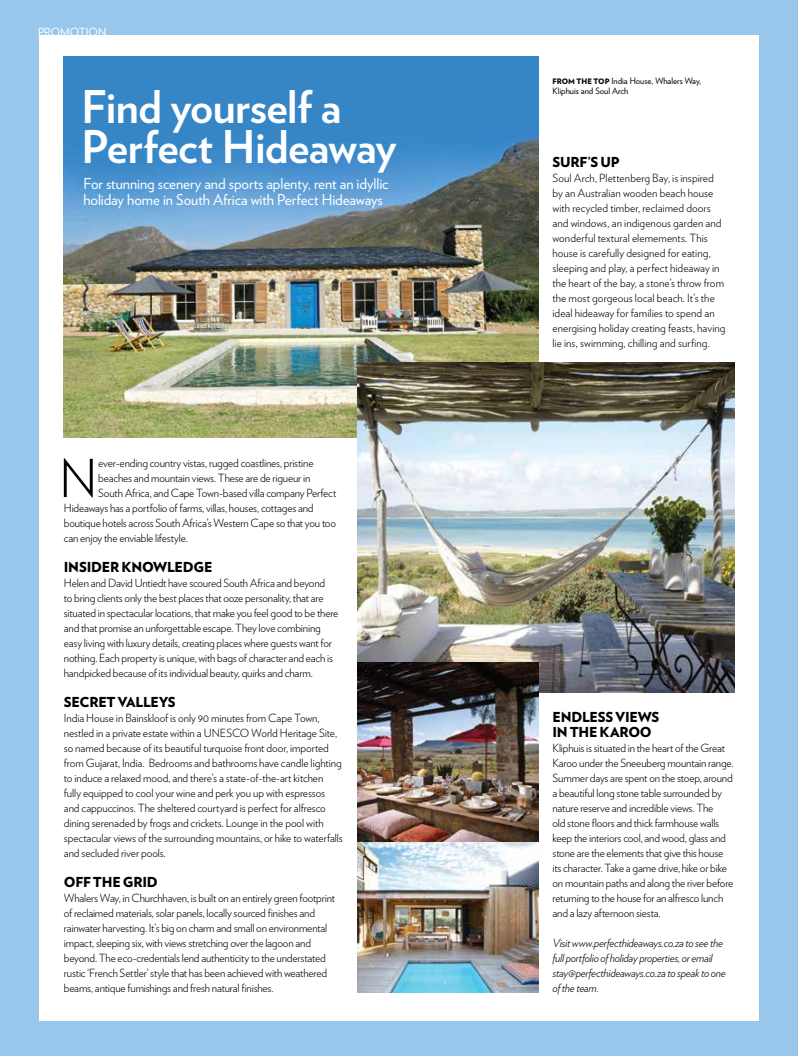
<style>
.page{position:relative;width:798px;height:1056px;background:#fff}
.page>*{position:absolute;margin:0;border:0;box-sizing:border-box;transform-origin:0 0}
.t1{font:300 52.12px "Verlag";color:#000}
.t2{font:700 45px/40px "Verlag";letter-spacing:-.015em;color:#fff}
.t3{font:15px/16.2px "Verlag";letter-spacing:-.005em;color:#fff}
.t4{font:900 13.75px/15px "Verlag";letter-spacing:-.015em;color:#000}
.t5{font:300 11.25px/15px "Verlag";letter-spacing:-.015em;color:#000}
.t6{font:300 11.25px/15px "Verlag";letter-spacing:.005em;color:#000}
.t7{font:italic 300 11.25px/15px "Verlag";letter-spacing:-.02em;color:#000}
.t8{font:11.25px "Verlag";letter-spacing:-.005em;color:#fff}
.t9{font:8.75px/10px "Verlag";color:#000}
.s1{font-weight:900;font-size:7.5px}
</style>
<div class="page">
<div style="left:0;top:0;width:797px;height:1056px;background:#99c7eb"></div>
<div style="left:39px;top:35px;width:719px;height:985px;background:#fff"></div>
<img style="left:64px;top:57px;width:474px;height:380px">
<img style="left:357px;top:362px;width:376px;height:330px">
<img style="left:357px;top:662px;width:181px;height:330px">
<p class="t8" style="left:38px;top:23px;width:70px">Promotion</p>
<h2 class="t2" style="left:81px;top:84px;width:316px">Find yourself a<br>Perfect Hideaway</h2>
<h3 class="t3" style="left:83px;top:175px;width:307px">For stunning scenery and sports aplenty, rent an idyllic holiday home in South Africa with Perfect Hideaways</h3>
<h1 class="t1" style="left:59px;top:440px;width:39px">N</h1>
<p class="t5" style="left:98px;top:455px;width:217px">ever-ending country vistas, rugged coastlines, pristine</p>
<p class="t5" style="left:98px;top:470px;width:214px">beaches and mountain views. These are de rigueur in</p>
<p class="t5" style="left:98px;top:485px;width:239px">South Africa, and Cape Town-based villa company Perfect</p>
<p class="t5" style="left:64px;top:500px;width:251px">Hideaways has a portfolio of farms, villas, houses, cottages and</p>
<p class="t5" style="left:64px;top:515px;width:273px">boutique hotels across South Africa’s Western Cape so that you too</p>
<p class="t5" style="left:64px;top:530px;width:125px">can enjoy the enviable lifestyle.</p>
<p class="t4" style="left:64px;top:559px;width:150px">INSI DER KNOWLEDGE</p>
<p class="t5" style="left:64px;top:575px;width:276px">Helen and David Untiedt have scoured South Africa and beyond<br>to bring clients only the best places that ooze personality, that are situated in spectacular locations, that make you feel good to be there and that promise an unforgettable escape. They love combining easy living with luxury details, creating places where guests want for nothing. Each property is unique, with bags of character and each is handpicked because of its individual beauty, quirks and charm.</p>
<p class="t4" style="left:64px;top:694px;width:113px">SECRET VALLEYS</p>
<p class="t5" style="left:64px;top:710px;width:280px">India House in Bainskloof is only 90 minutes from Cape Town, nestled in a private estate within a UNESCO World Heritage Site, so named because of its beautiful turquoise front door, imported from Gujarat, India. Bedrooms and bathrooms have candle lighting to induce a relaxed mood, and there’s a state-of-the-art kitchen fully equipped to cool your wine and perk you up with espressos and cappuccinos. The sheltered courtyard is perfect for alfresco dining serenaded by frogs and crickets. Lounge in the pool with spectacular views of the surrounding mountains, or hike to waterfalls and secluded river pools.</p>
<p class="t4" style="left:64px;top:874px;width:95px">OFF THE GRI D</p>
<p class="t5" style="left:64px;top:890px;width:273px">Whalers Way, in Churchhaven, is built on an entirely green footprint of reclaimed materials, solar panels, locally sourced finishes and rainwater harvesting. It’s big on charm and small on environmental impact, sleeping six, with views stretching over the lagoon and beyond. The eco-credentials lend authenticity to the understated rustic ‘French Settler’ style that has been achieved with weathered beams, antique furnishings and fresh natural finishes.</p>
<p class="t9" style="left:552px;top:75px;width:150px"><span class="s1">FROM THE TOP</span> India House, Whalers Way,<br>Kliphuis and Soul Arch</p>
<p class="t4" style="left:552px;top:154px;width:69px">SURF’S UP</p>
<p class="t6" style="left:552px;top:170px;width:174px">Soul Arch, Plettenberg Bay, is inspired by an Australian wooden beach house with recycled timber, reclaimed doors and windows, an indigenous garden and wonderful textural elemements. This house is carefully designed for eating, sleeping and play, a perfect hideaway in the heart of the bay, a stone’s throw from the most gorgeous local beach. It’s the ideal hideaway for families to spend an energising holiday creating feasts, having lie ins, swimming, chilling and surfing.</p>
<p class="t4" style="left:552px;top:709px;width:108px">ENDLESS VI EWS<br>I N THE KAROO</p>
<p class="t5" style="left:552px;top:740px;width:183px">Kliphuis is situated in the heart of the Great Karoo under the Sneeuberg mountain range.<br>Summer days are spent on the stoep, around a beautiful long stone table surrounded by nature reserve and incredible views. The<br>old stone floors and thick farmhouse walls keep the interiors cool, and wood, glass and stone are the elements that give this house its character. Take a game drive, hike or bike on mountain paths and along the river before returning to the house for an alfresco lunch and a lazy afternoon siesta.</p>
<p class="t7" style="left:552px;top:935px;width:175px">Visit www.perfecthideaways.co.za to see the full portfolio of holiday properties, or email stay@perfecthideaways.co.za to speak to one of the team.</p>
</div>
